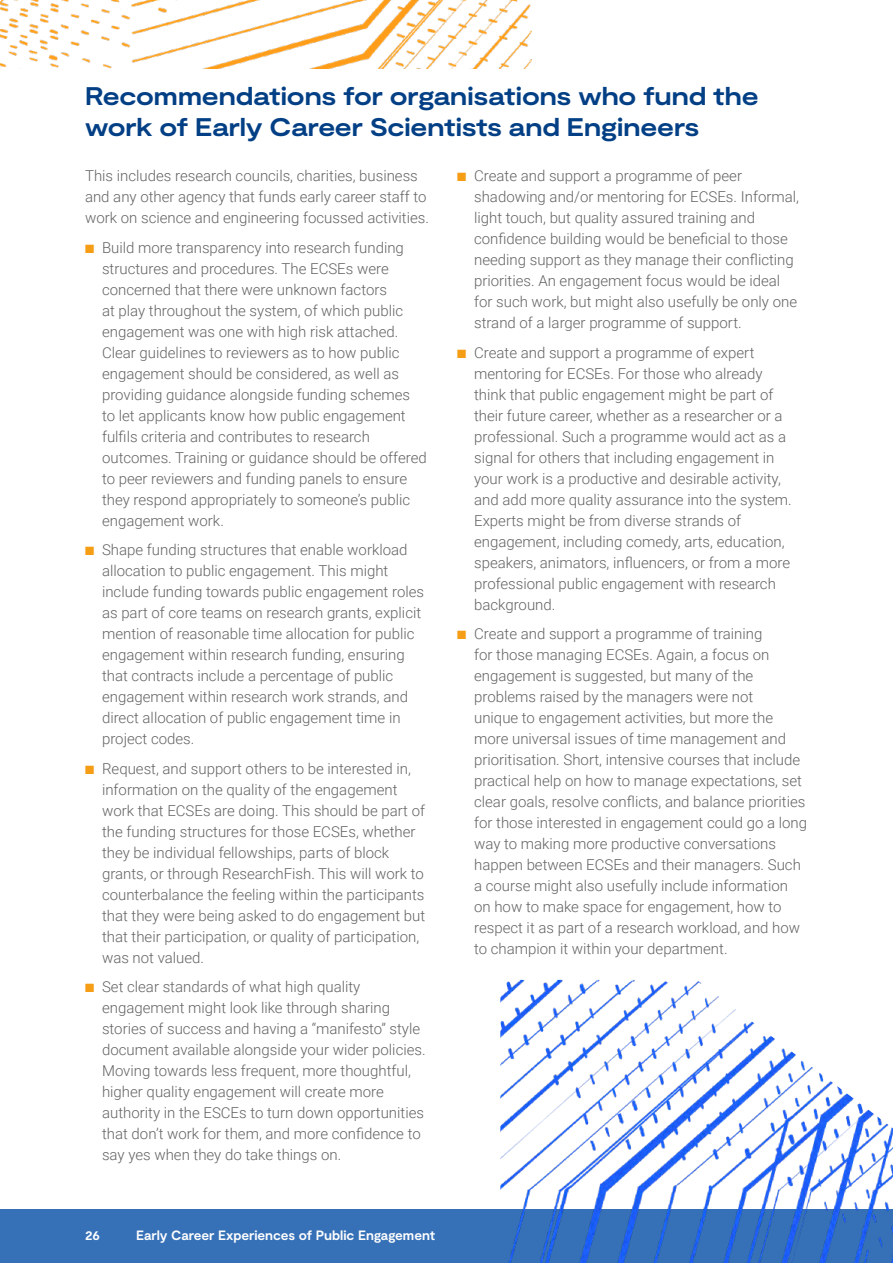
<style>
.page{position:relative;width:893px;height:1263px;background:#fff}
.page>*{position:absolute;margin:0;border:0;box-sizing:border-box;transform-origin:0 0}
.case_study_heading{font:700 expanded 25.5px/30.6px "Moderat";letter-spacing:-.005em;color:#033f85}
.body_copy{font:300 15px/21px "Roboto";color:#646363}
.t1{font:700 13.5px "Moderat";letter-spacing:-.005em;color:#fdfdfd}
.s1{color:#f59d15}
</style>
<div class="page">
<div style="left:0;top:1209px;width:893px;height:54px;background:#3671b8"></div>
<img style="left:500px;top:980px;width:393px;height:283px">
<img style="left:0;top:0;width:531px;height:68px">
<p class="case_study_heading" style="left:85px;top:83px;width:675px">Recommendations for organisations who fund the work of Early Career Scientists and Engineers</p>
<p class="body_copy" style="left:85px;top:165px;width:345px">This includes research councils, charities, business and any other agency that funds early career staff to work on science and engineering focussed activities.</p>
<p class="body_copy" style="left:102px;top:236px;width:326px;text-indent:-17px"><span class="s1">■</span> Build more transparency into research funding structures and procedures. The ECSEs were concerned that there were unknown factors<br>at play throughout the system, of which public engagement was one with high risk attached.<br>Clear guidelines to reviewers as to how public engagement should be considered, as well as providing guidance alongside funding schemes to let applicants know how public engagement fulfils criteria and contributes to research outcomes. Training or guidance should be offered to peer reviewers and funding panels to ensure they respond appropriately to someone’s public engagement work.</p>
<p class="body_copy" style="left:102px;top:539px;width:324px;text-indent:-17px"><span class="s1">■</span> Shape funding structures that enable workload allocation to public engagement. This might include funding towards public engagement roles as part of core teams on research grants, explicit mention of reasonable time allocation for public engagement within research funding, ensuring that contracts include a percentage of public engagement within research work strands, and direct allocation of public engagement time in project codes.</p>
<p class="body_copy" style="left:102px;top:757px;width:325px;text-indent:-17px"><span class="s1">■</span> Request, and support others to be interested in, information on the quality of the engagement work that ECSEs are doing. This should be part of the funding structures for those ECSEs, whether they be individual fellowships, parts of block grants, or through ResearchFish. This will work to counterbalance the feeling within the participants that they were being asked to do engagement but that their participation, or quality of participation, was not valued.</p>
<p class="body_copy" style="left:102px;top:976px;width:325px;text-indent:-17px"><span class="s1">■</span> Set clear standards of what high quality engagement might look like through sharing stories of success and having a “manifesto” style document available alongside your wider policies.<br>Moving towards less frequent, more thoughtful, higher quality engagement will create more authority in the ESCEs to turn down opportunities that don’t work for them, and more confidence to say yes when they do take things on.</p>
<p class="body_copy" style="left:474px;top:165px;width:326px;text-indent:-17px"><span class="s1">■</span> Create and support a programme of peer shadowing and/or mentoring for ECSEs. Informal, light touch, but quality assured training and confidence building would be beneficial to those needing support as they manage their conflicting priorities. An engagement focus would be ideal for such work, but might also usefully be only one strand of a larger programme of support.</p>
<p class="body_copy" style="left:474px;top:341px;width:319px;text-indent:-17px"><span class="s1">■</span> Create and support a programme of expert mentoring for ECSEs. For those who already think that public engagement might be part of their future career, whether as a researcher or a professional. Such a programme would act as a signal for others that including engagement in your work is a productive and desirable activity, and add more quality assurance into the system.<br>Experts might be from diverse strands of engagement, including comedy, arts, education, speakers, animators, influencers, or from a more professional public engagement with research background.</p>
<p class="body_copy" style="left:474px;top:623px;width:334px;text-indent:-17px"><span class="s1">■</span> Create and support a programme of training<br>for those managing ECSEs. Again, a focus on engagement is suggested, but many of the problems raised by the managers were not<br>unique to engagement activities, but more the more universal issues of time management and prioritisation. Short, intensive courses that include practical help on how to manage expectations, set clear goals, resolve conflicts, and balance priorities for those interested in engagement could go a long way to making more productive conversations happen between ECSEs and their managers. Such a course might also usefully include information on how to make space for engagement, how to respect it as part of a research workload, and how to champion it within your department.</p>
<p class="t1" style="left:85px;top:1227px;width:16px">26</p>
<p class="t1" style="left:136px;top:1227px;width:300px">Early Career Experiences of Public Engagement</p>
</div>
